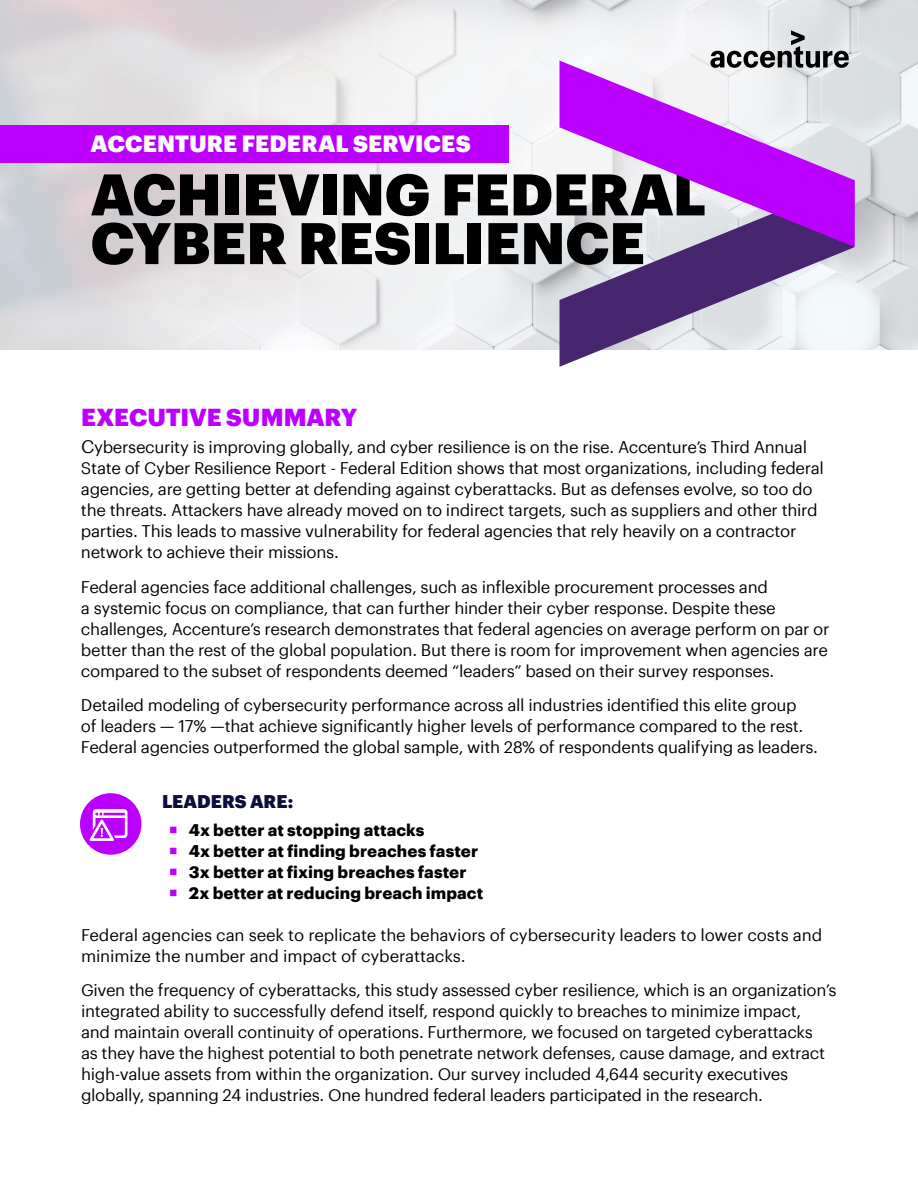
<style>
.page{position:relative;width:918px;height:1188px;background:#fff}
.page>*{position:absolute;margin:0;border:0;box-sizing:border-box;transform-origin:0 0}
.t1{font:900 57.3px/48.8px "Graphik";letter-spacing:-.005em;color:#000}
.t2{font:900 24px "Graphik";letter-spacing:-.005em;color:#bc00ff}
.t3{font:900 22.95px "Graphik";letter-spacing:.005em;color:#fff}
.t4{font:900 18px "Graphik";color:#0d0e3b}
.t5{font:16.5px/21px "Graphik";letter-spacing:-.02em;color:#000}
.t6{font:700 16.5px/21px "Graphik";letter-spacing:.005em;color:#000}
.s1{font-size:18px}
</style>
<div class="page">
<img style="left:0;top:0;width:918px;height:350px">
<div style="left:0;top:125px;width:508px;height:37px;background:#bc00ff"></div>
<svg style="left:710px;top:30px;width:139px;height:31px"></svg>
<svg style="left:560px;top:247px;width:294px;height:120px"></svg>
<svg style="left:560px;top:61px;width:295px;height:186px"></svg>
<div style="left:80px;top:793px;width:62px;height:62px;background:#bc00ff;border-radius:50%"></div>
<svg style="left:90px;top:809px;width:38px;height:32px"></svg>
<h3 class="t3" style="left:91px;top:126px;width:382px">ACCENTURE FEDERAL SERVICES</h3>
<h1 class="t1" style="left:91px;top:165px;width:617px">ACHIEVING FEDERAL<br>CYBER RESILIENCE</h1>
<h2 class="t2" style="left:81px;top:399px;width:278px">EXECUTIVE SUMMARY</h2>
<p class="t5" style="left:81px;top:435px;width:745px"><span class="s1">C</span>ybersecurity is improving globally, and cyber resilience is on the rise. Accenture’s Third Annual State of Cyber Resilience Report - Federal Edition shows that most organizations, including federal agencies, are getting better at defending against cyberattacks. But as defenses evolve, so too do the threats. Attackers have already moved on to indirect targets, such as suppliers and other third parties. This leads to massive vulnerability for federal agencies that rely heavily on a contractor network to achieve their missions.</p>
<p class="t5" style="left:81px;top:575px;width:750px">Federal agencies face additional challenges, such as inflexible procurement processes and<br>a systemic focus on compliance, that can further hinder their cyber response. Despite these challenges, Accenture’s research demonstrates that federal agencies on average perform on par or better than the rest of the global population. But there is room for improvement when agencies are compared to the subset of respondents deemed “leaders” based on their survey responses.</p>
<p class="t5" style="left:81px;top:693px;width:739px">Detailed modeling of cybersecurity performance across all industries identified this elite group<br>of leaders — 17% —that achieve significantly higher levels of performance compared to the rest.<br>Federal agencies outperformed the global sample, with 28% of respondents qualifying as leaders.</p>
<p class="t4" style="left:162px;top:787px;width:133px">LEADERS ARE:</p>
<p class="t6" style="left:189px;top:818px;width:296px">4x better at stopping attacks<br>4x better at finding breaches faster 3x better at fixing breaches faster 2x better at reducing breach impact</p>
<p class="t5" style="left:81px;top:923px;width:743px">Federal agencies can seek to replicate the behaviors of cybersecurity leaders to lower costs and minimize the number and impact of cyberattacks.</p>
<p class="t5" style="left:81px;top:978px;width:757px">Given the frequency of cyberattacks, this study assessed cyber resilience, which is an organization’s integrated ability to successfully defend itself, respond quickly to breaches to minimize impact,<br>and maintain overall continuity of operations. Furthermore, we focused on targeted cyberattacks<br>as they have the highest potential to both penetrate network defenses, cause damage, and extract high-value assets from within the organization. Our survey included 4,644 security executives globally, spanning 24 industries. One hundred federal leaders participated in the research.</p>
</div>
